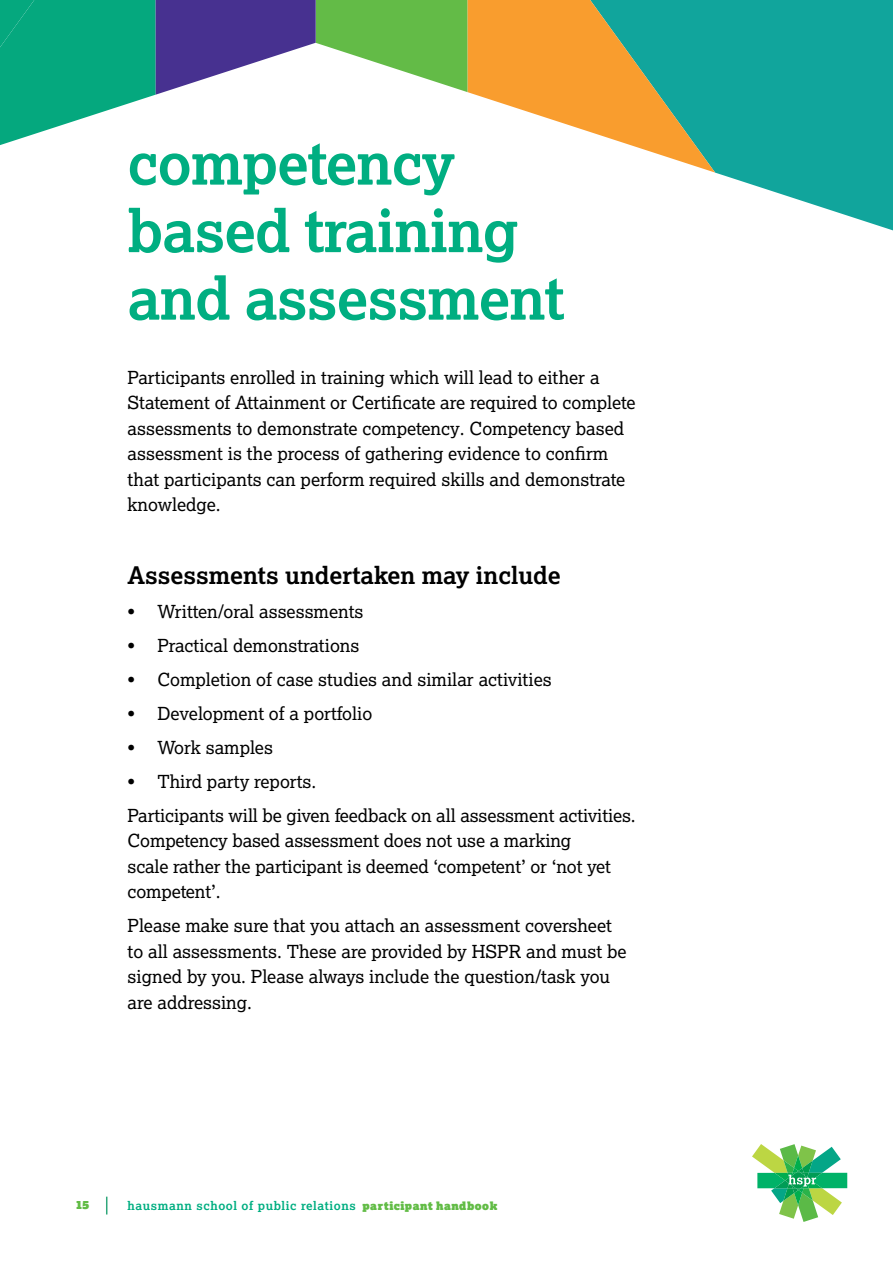
<style>
.page{position:relative;width:893px;height:1263px;background:#fff}
.page>*{position:absolute;margin:0;border:0;box-sizing:border-box;transform-origin:0 0}
.t1{font:700 58.5px/67.5px "Lexia";letter-spacing:-.015em;color:#00ae81}
.t2{font:700 24px "Lexia";color:#000}
.t3{font:18px/25.5px "Lexia";color:#000}
.t4{font:700 12px "Lexia";letter-spacing:.05em;color:#00ae81}
.t5{font:11.25px "Lexia Ad";color:#62bc46}
.s1{font-family:"Lexia Ad";font-weight:400;font-size:11.25px;color:#62bc46}
</style>
<div class="page">
<svg style="left:715px;top:0;width:178px;height:231px;background:#2fb0a8"></svg>
<svg style="left:0;top:0;width:715px;height:173px"></svg>
<svg style="left:106px;top:1197px;width:1px;height:17px"></svg>
<svg style="left:752px;top:1144px;width:95px;height:78px"></svg>
<h1 class="t1" style="left:128px;top:128px;width:439px">competency based training and assessment</h1>
<p class="t3" style="left:128px;top:364px;width:510px">Participants enrolled in training which will lead to either a Statement of Attainment or Certificate are required to complete assessments to demonstrate competency. Competency based assessment is the process of gathering evidence to confirm that participants can perform required skills and demonstrate knowledge.</p>
<h2 class="t2" style="left:128px;top:560px;width:435px">Assessments undertaken may include</h2>
<p class="t3" style="left:128px;top:598px;width:237px">• Written/oral assessments</p>
<p class="t3" style="left:128px;top:632px;width:233px">• Practical demonstrations</p>
<p class="t3" style="left:128px;top:666px;width:426px">• Completion of case studies and similar activities</p>
<p class="t3" style="left:128px;top:700px;width:246px">• Development of a portfolio</p>
<p class="t3" style="left:128px;top:734px;width:147px">• Work samples</p>
<p class="t3" style="left:128px;top:764px;width:510px;line-height:34px">• Third party reports.<br>Participants will be given feedback on all assessment activities.</p>
<p class="t3" style="left:128px;top:827px;width:485px">Competency based assessment does not use a marking scale rather the participant is deemed ‘competent’ or ‘not yet competent’.</p>
<p class="t3" style="left:128px;top:912px;width:500px">Please make sure that you attach an assessment coversheet to all assessments. These are provided by HSPR and must be signed by you. Please always include the question/task you are addressing.</p>
<p class="t5" style="left:77px;top:1199px;width:14px">15</p>
<p class="t4" style="left:128px;top:1198px;width:371px">hausmann school of public relations <span class="s1">participant handbook</span></p>
</div>
